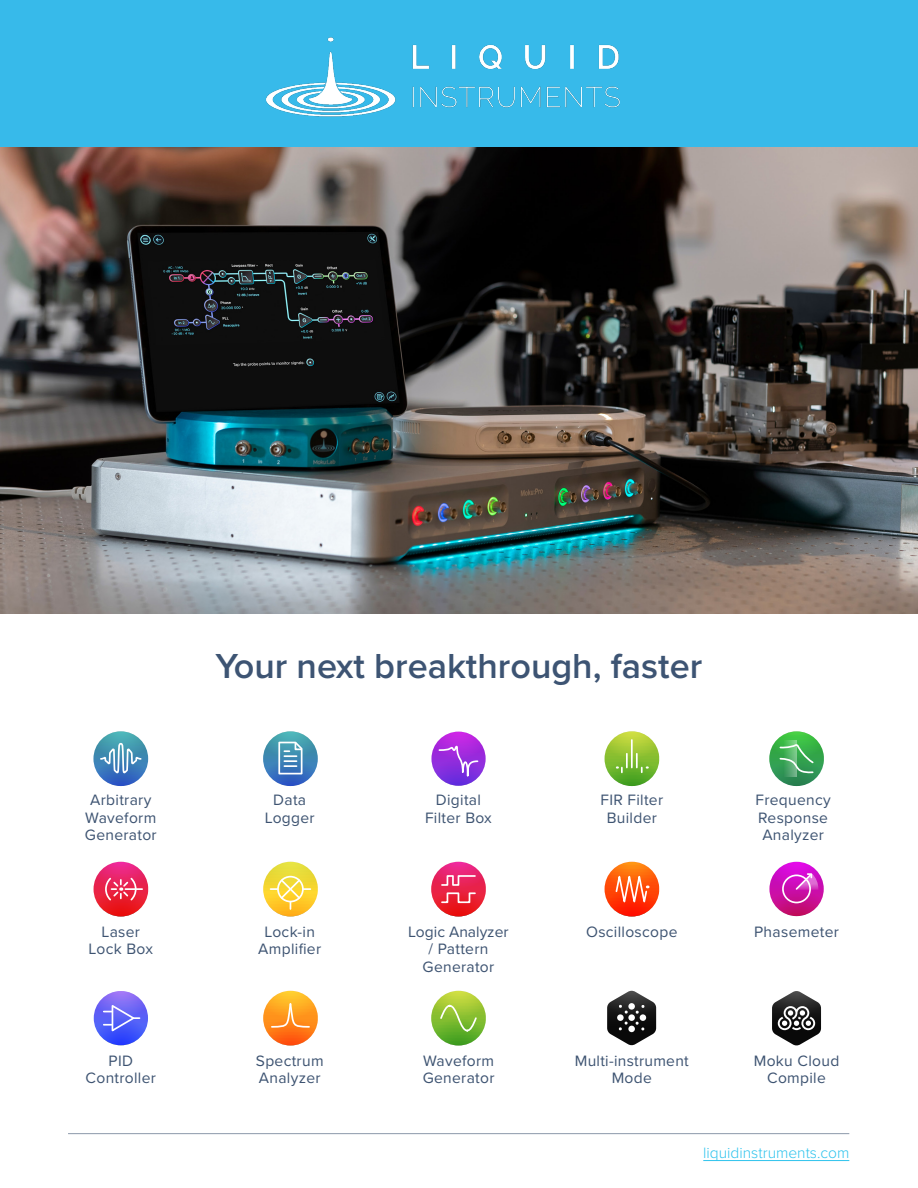
<style>
.page{position:relative;width:918px;height:1188px;background:#fff}
.page>*{position:absolute;margin:0;border:0;box-sizing:border-box;transform-origin:0 0}
.CAPS_HEADER{font:600 36px "Proxima Nova";color:#3d5473}
.Body{font:15.6px/17.5px "Proxima Nova";letter-spacing:.02em;color:#3d5371;text-align:center}
.Body_List{font:300 15.6px "Proxima Nova";color:#2fc3ed}
.Body-2{font:15.6px "Proxima Nova";color:#3d5371}
</style>
<div class="page">
<div style="left:0;top:0;width:918px;height:147px;background:#37baea"></div>
<hr style="left:68px;top:1133px;width:781px;height:1px;background:#3d5371">
<hr style="left:703px;top:1160px;width:146px;height:1px;background:#2fc3ed">
<img style="left:266px;top:37px;width:354px;height:80px">
<svg style="left:769px;top:731px;width:55px;height:55px"></svg>
<svg style="left:783px;top:741px;width:14px;height:36px"></svg>
<svg style="left:769px;top:862px;width:55px;height:54px"></svg>
<svg style="left:772px;top:991px;width:49px;height:55px"></svg>
<svg style="left:263px;top:991px;width:55px;height:55px"></svg>
<svg style="left:263px;top:731px;width:55px;height:55px"></svg>
<svg style="left:263px;top:862px;width:55px;height:54px"></svg>
<svg style="left:93px;top:991px;width:55px;height:55px"></svg>
<svg style="left:93px;top:731px;width:55px;height:55px"></svg>
<svg style="left:93px;top:862px;width:55px;height:54px"></svg>
<svg style="left:604px;top:861px;width:55px;height:56px"></svg>
<svg style="left:607px;top:991px;width:49px;height:55px"></svg>
<div style="left:628px;top:1003px;width:7px;height:7px;background:#fff;border-radius:50%"></div>
<div style="left:628px;top:1026px;width:7px;height:6px;background:#fff;border-radius:50%"></div>
<svg style="left:604px;top:731px;width:55px;height:55px"></svg>
<svg style="left:431px;top:731px;width:55px;height:55px"></svg>
<svg style="left:431px;top:862px;width:55px;height:54px"></svg>
<svg style="left:431px;top:991px;width:55px;height:55px"></svg>
<img style="left:0;top:147px;width:918px;height:466px">
<p class="CAPS_HEADER" style="left:215px;top:639px;width:488px">Your next breakthrough, faster</p>
<p class="Body" style="left:85px;top:790px;width:73px">Arbitrary<br>Waveform<br>Generator</p>
<p class="Body" style="left:265px;top:790px;width:51px">Data<br>Logger</p>
<p class="Body" style="left:425px;top:790px;width:68px">Digital<br>Filter Box</p>
<p class="Body" style="left:600px;top:790px;width:64px">FIR Filter<br>Builder</p>
<p class="Body" style="left:756px;top:790px;width:77px;text-align:left">Frequency<br>Response<br>Analyzer</p>
<p class="Body" style="left:89px;top:922px;width:66px">Laser<br>Lock Box</p>
<p class="Body" style="left:586px;top:922px;width:93px">Oscilloscope</p>
<p class="Body" style="left:258px;top:922px;width:64px">Lock-in<br>Amplifier</p>
<p class="Body-2" style="left:408px;top:920px;width:102px">Logic Analyzer</p>
<p class="Body" style="left:423px;top:940px;width:73px">/ Pattern<br>Generator</p>
<p class="Body" style="left:754px;top:922px;width:86px">Phasemeter</p>
<p class="Body" style="left:86px;top:1051px;width:72px">PID<br>Controller</p>
<p class="Body" style="left:256px;top:1051px;width:69px;text-align:left">Spectrum<br>Analyzer</p>
<p class="Body" style="left:423px;top:1051px;width:73px;text-align:left">Waveform<br>Generator</p>
<p class="Body" style="left:575px;top:1051px;width:115px">Multi-instrument<br>Mode</p>
<p class="Body" style="left:754px;top:1051px;width:87px">Moku Cloud<br>Compile</p>
<p class="Body_List" style="left:703px;top:1141px;width:148px">liquidinstruments.com</p>
</div>
